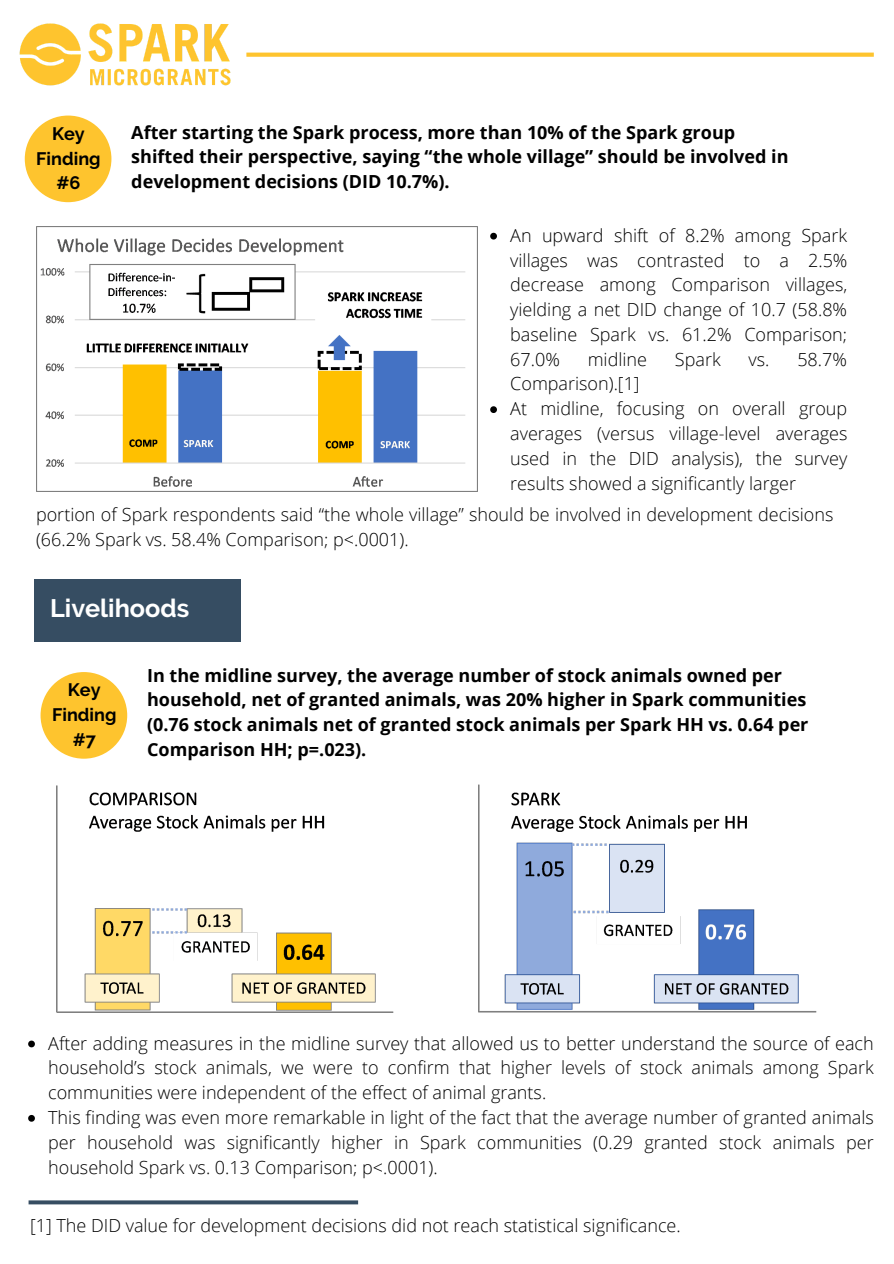
<style>
.page{position:relative;width:894px;height:1264px;background:#fff}
.page>*{position:absolute;margin:0;border:0;box-sizing:border-box;transform-origin:0 0}
.t1{font:700 25.2px "Raleway";color:#fff}
.t2{font:300 18px/24.8px "Open Sans";color:#000}
.t3{font:700 18px/24.8px "Open Sans";color:#000}
.t4{font:700 18px/24.8px "Raleway";color:#000;text-align:center}
</style>
<div class="page">
<div style="left:25px;top:116px;width:86px;height:86px;background:#fec42e;border-radius:50%"></div>
<img style="left:19px;top:23px;width:212px;height:63px">
<svg style="left:246px;top:53px;width:627px;height:4px;background:#fec73a"></svg>
<div style="left:35px;top:578px;width:206px;height:63px;background:#364d62"></div>
<div style="left:41px;top:672px;width:86px;height:86px;background:#fec42e;border-radius:50%"></div>
<img style="left:36px;top:227px;width:441px;height:264px">
<img style="left:56px;top:785px;width:337px;height:227px">
<img style="left:478px;top:784px;width:338px;height:228px">
<svg style="left:490px;top:233px;width:7px;height:6px"></svg>
<svg style="left:490px;top:406px;width:7px;height:7px"></svg>
<svg style="left:28px;top:1040px;width:7px;height:7px"></svg>
<svg style="left:28px;top:1115px;width:7px;height:6px"></svg>
<svg style="left:29px;top:1200px;width:329px;height:4px"></svg>
<p class="t4" style="left:36px;top:121px;width:66px">Key<br>Finding #6</p>
<p class="t3" style="left:131px;top:119px;width:658px">After starting the Spark process, more than 10% of the Spark group shifted their perspective, saying “the whole village” should be involved in development decisions (DID 10.7%).</p>
<p class="t2" style="left:510px;top:222px;width:338px;text-align:justify">An upward shift of 8.2% among Spark villages was contrasted to a 2.5% decrease among Comparison villages, yielding a net DID change of 10.7 (58.8% baseline Spark vs. 61.2% Comparison; 67.0%</p>
<p class="t2" style="left:587px;top:346px;width:61px">midline</p>
<p class="t2" style="left:674px;top:346px;width:47px">Spark</p>
<p class="t2" style="left:748px;top:346px;width:100px">vs. 58.7%</p>
<p class="t2" style="left:510px;top:371px;width:339px">Comparison).[1]<br>At midline, focusing on overall group averages (versus village-level averages used in the DID analysis), the survey results showed a significantly larger</p>
<p class="t2" style="left:36px;top:502px;width:798px">portion of Spark respondents said “the whole village” should be involved in development decisions (66.2% Spark vs. 58.4% Comparison; p&lt;.0001).</p>
<h1 class="t1" style="left:50px;top:593px;width:141px">Livelihoods</h1>
<p class="t4" style="left:52px;top:677px;width:66px">Key<br>Finding #7</p>
<p class="t3" style="left:147px;top:662px;width:662px">In the midline survey, the average number of stock animals owned per household, net of granted animals, was 20% higher in Spark communities (0.76 stock animals net of granted stock animals per Spark HH vs. 0.64 per Comparison HH; p=.023).</p>
<p class="t2" style="left:48px;top:1030px;width:827px">After adding measures in the midline survey that allowed us to better understand the source of each household’s stock animals, we were to confirm that higher levels of stock animals among Spark communities were independent of the effect of animal grants.<br>This finding was even more remarkable in light of the fact that the average number of granted animals per household was significantly higher in Spark communities (0.29 granted stock animals per household Spark vs. 0.13 Comparison; p&lt;.0001).</p>
<p class="t2" style="left:30px;top:1212px;width:652px">[1] The DID value for development decisions did not reach statistical significance.</p>
</div>
